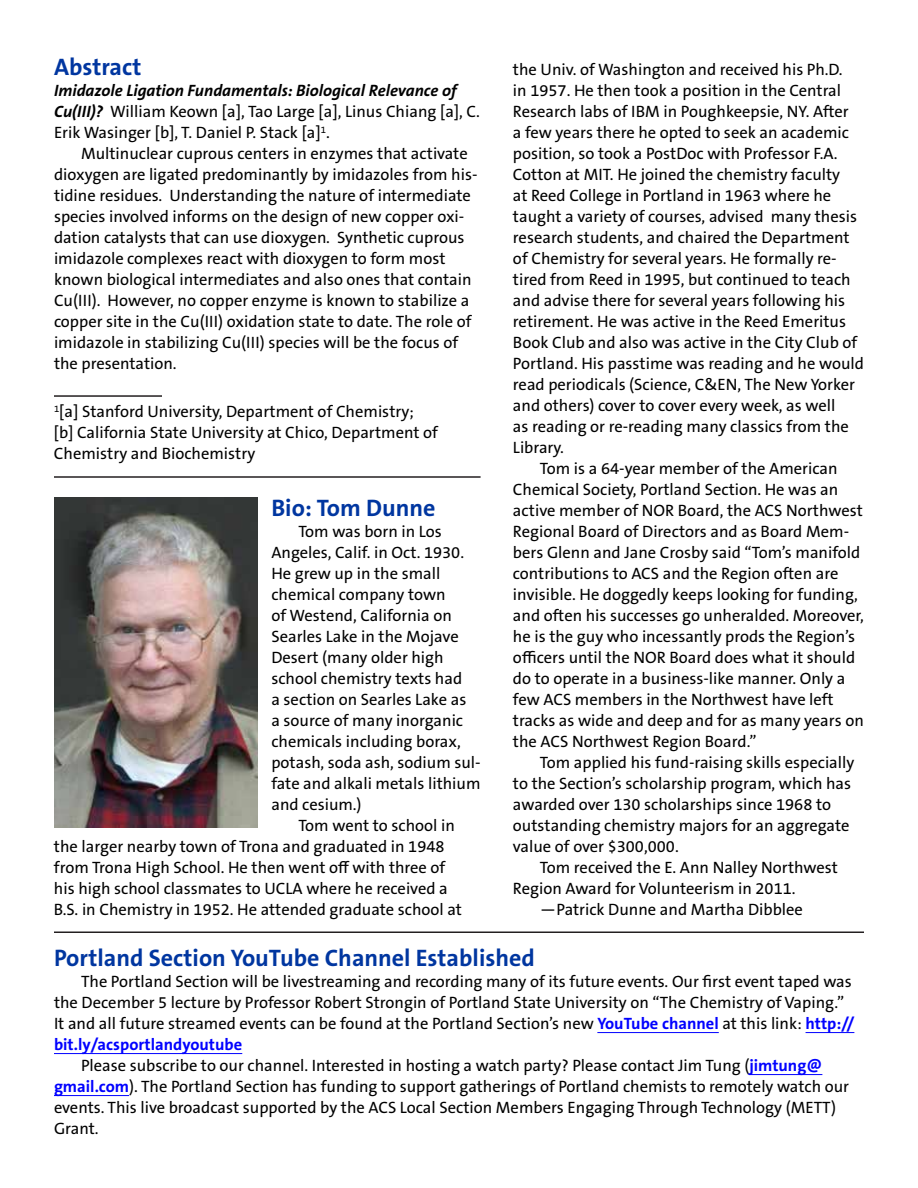
<style>
.page{position:relative;width:918px;height:1188px;background:#fff}
.page>*{position:absolute;margin:0;border:0;box-sizing:border-box;transform-origin:0 0}
.t1{font:700 24px "The Sans ACS W7";color:#0036a0}
.t2{font:16.5px/21px "The Sans ACS W5 Plain";color:#000}
.t3{font:italic 700 16.5px "The Sans ACS W7";color:#000}
.t4{font:700 16.5px "The Sans ACS W7";color:#00f}
.s1{font-family:"The Sans ACS W7";font-weight:700;font-style:italic}
.s2{font-family:"The Sans ACS W7";font-weight:700;color:#00f}
</style>
<div class="page">
<hr style="left:54px;top:932px;width:810px;height:1px;background:#231f20">
<hr style="left:597px;top:1032px;width:122px;height:1px;background:#00f">
<hr style="left:806px;top:1032px;width:48px;height:1px;background:#00f">
<hr style="left:54px;top:1053px;width:188px;height:1px;background:#00f">
<hr style="left:749px;top:1074px;width:73px;height:1px;background:#00f">
<hr style="left:54px;top:1095px;width:75px;height:1px;background:#00f">
<hr style="left:54px;top:395px;width:108px;height:2px;background:#231f20">
<img style="left:54px;top:498px;width:204px;height:330px">
<hr style="left:54px;top:476px;width:427px;height:2px;background:#231f20">
<h1 class="t1" style="left:54px;top:51px;width:89px">Abstract</h1>
<p class="t3" style="left:54px;top:80px;width:404px">Imidazole Ligation Fundamentals: Biological Relevance of</p>
<p class="t2" style="left:54px;top:101px;width:427px"><span class="s1">Cu(III)?</span> William Keown [a], Tao Large [a], Linus Chiang [a], C.<br>Erik Wasinger [b], T. Daniel P. Stack [a]<sup>1</sup>.</p>
<p class="t2" style="left:54px;top:143px;width:425px;text-indent:27px">Multinuclear cuprous centers in enzymes that activate dioxygen are ligated predominantly by imidazoles from his&shy;tidine residues. Understanding the nature of intermediate species involved informs on the design of new copper oxi&shy;dation catalysts that can use dioxygen. Synthetic cuprous imidazole complexes react with dioxygen to form most known biological intermediates and also ones that contain Cu(III). However, no copper enzyme is known to stabilize a copper site in the Cu(III) oxidation state to date. The role of imidazole in stabilizing Cu(III) species will be the focus of the presentation.</p>
<p class="t2" style="left:54px;top:401px;width:385px"><sup>1</sup>[a] Stanford University, Department of Chemistry;<br>[b] California State University at Chico, Department of<br>Chemistry and Biochemistry</p>
<h1 class="t1" style="left:271px;top:492px;width:166px">Bio: Tom Dunne</h1>
<p class="t2" style="left:298px;top:521px;width:145px">Tom was born in Los</p>
<p class="t2" style="left:271px;top:542px;width:194px">Angeles, Calif. in Oct. 1930.</p>
<p class="t2" style="left:271px;top:563px;width:171px">He grew up in the small</p>
<p class="t2" style="left:271px;top:584px;width:176px">chemical company town</p>
<p class="t2" style="left:271px;top:605px;width:182px">of Westend, California on</p>
<p class="t2" style="left:271px;top:626px;width:189px">Searles Lake in the Mojave</p>
<p class="t2" style="left:271px;top:647px;width:174px">Desert (many older high</p>
<p class="t2" style="left:271px;top:668px;width:192px">school chemistry texts had</p>
<p class="t2" style="left:271px;top:689px;width:196px">a section on Searles Lake as</p>
<p class="t2" style="left:271px;top:710px;width:193px">a source of many inorganic</p>
<p class="t2" style="left:271px;top:731px;width:191px">chemicals including borax,</p>
<p class="t2" style="left:271px;top:752px;width:211px">potash, soda ash, sodium sul-</p>
<p class="t2" style="left:271px;top:773px;width:211px">fate and alkali metals lithium</p>
<p class="t2" style="left:271px;top:794px;width:92px">and cesium.)</p>
<p class="t2" style="left:298px;top:815px;width:158px">Tom went to school in</p>
<p class="t2" style="left:54px;top:836px;width:392px">the larger nearby town of Trona and graduated in 1948</p>
<p class="t2" style="left:54px;top:857px;width:393px">from Trona High School. He then went off with three of</p>
<p class="t2" style="left:54px;top:878px;width:395px">his high school classmates to UCLA where he received a</p>
<p class="t2" style="left:54px;top:899px;width:409px">B.S. in Chemistry in 1952. He attended graduate school at</p>
<p class="t2" style="left:513px;top:59px;width:331px">the Univ. of Washington and received his Ph.D.</p>
<p class="t2" style="left:513px;top:80px;width:330px">in 1957. He then took a position in the Central</p>
<p class="t2" style="left:513px;top:101px;width:337px">Research labs of IBM in Poughkeepsie, NY. After</p>
<p class="t2" style="left:513px;top:122px;width:338px">a few years there he opted to seek an academic</p>
<p class="t2" style="left:513px;top:143px;width:326px">position, so took a PostDoc with Professor F.A.</p>
<p class="t2" style="left:513px;top:164px;width:329px">Cotton at MIT. He joined the chemistry faculty</p>
<p class="t2" style="left:513px;top:185px;width:320px">at Reed College in Portland in 1963 where he</p>
<p class="t2" style="left:513px;top:206px;width:346px">taught a variety of courses, advised many thesis</p>
<p class="t2" style="left:513px;top:227px;width:338px">research students, and chaired the Department</p>
<p class="t2" style="left:513px;top:248px;width:325px">of Chemistry for several years. He formally re-</p>
<p class="t2" style="left:513px;top:269px;width:339px">tired from Reed in 1995, but continued to teach</p>
<p class="t2" style="left:513px;top:290px;width:334px">and advise there for several years following his</p>
<p class="t2" style="left:513px;top:311px;width:335px">retirement. He was active in the Reed Emeritus</p>
<p class="t2" style="left:513px;top:332px;width:346px">Book Club and also was active in the City Club of</p>
<p class="t2" style="left:513px;top:353px;width:352px">Portland. His passtime was reading and he would</p>
<p class="t2" style="left:513px;top:374px;width:344px">read periodicals (Science, C&amp;EN, The New Yorker</p>
<p class="t2" style="left:513px;top:395px;width:324px">and others) cover to cover every week, as well</p>
<p class="t2" style="left:513px;top:416px;width:337px">as reading or re-reading many classics from the</p>
<p class="t2" style="left:513px;top:437px;width:52px">Library.</p>
<p class="t2" style="left:540px;top:458px;width:299px">Tom is a 64-year member of the American</p>
<p class="t2" style="left:513px;top:479px;width:327px">Chemical Society, Portland Section. He was an</p>
<p class="t2" style="left:513px;top:500px;width:351px">active member of NOR Board, the ACS Northwest</p>
<p class="t2" style="left:513px;top:521px;width:338px">Regional Board of Directors and as Board Mem-</p>
<p class="t2" style="left:513px;top:542px;width:349px">bers Glenn and Jane Crosby said “Tom’s manifold</p>
<p class="t2" style="left:513px;top:563px;width:327px">contributions to ACS and the Region often are</p>
<p class="t2" style="left:513px;top:584px;width:347px">invisible. He doggedly keeps looking for funding,</p>
<p class="t2" style="left:513px;top:605px;width:352px">and often his successes go unheralded. Moreover,</p>
<p class="t2" style="left:513px;top:626px;width:344px">he is the guy who incessantly prods the Region’s</p>
<p class="t2" style="left:513px;top:647px;width:344px">officers until the NOR Board does what it should</p>
<p class="t2" style="left:513px;top:668px;width:334px">do to operate in a business-like manner. Only a</p>
<p class="t2" style="left:513px;top:689px;width:322px">few ACS members in the Northwest have left</p>
<p class="t2" style="left:513px;top:710px;width:352px">tracks as wide and deep and for as many years on</p>
<p class="t2" style="left:513px;top:731px;width:245px">the ACS Northwest Region Board.”</p>
<p class="t2" style="left:540px;top:752px;width:316px">Tom applied his fund-raising skills especially</p>
<p class="t2" style="left:513px;top:773px;width:340px">to the Section’s scholarship program, which has</p>
<p class="t2" style="left:513px;top:794px;width:320px">awarded over 130 scholarships since 1968 to</p>
<p class="t2" style="left:513px;top:815px;width:338px">outstanding chemistry majors for an aggregate</p>
<p class="t2" style="left:513px;top:836px;width:167px">value of over $300,000.</p>
<p class="t2" style="left:540px;top:857px;width:300px">Tom received the E. Ann Nalley Northwest</p>
<p class="t2" style="left:513px;top:878px;width:284px">Region Award for Volunteerism in 2011.</p>
<p class="t2" style="left:540px;top:899px;width:264px">—Patrick Dunne and Martha Dibblee</p>
<h1 class="t1" style="left:54px;top:942px;width:482px">Portland Section YouTube Channel Established</h1>
<p class="t2" style="left:54px;top:971px;width:802px;text-indent:27px">The Portland Section will be livestreaming and recording many of its future events. Our first event taped was the December 5 lecture by Professor Robert Strongin of Portland State University on “The Chemistry of Vaping.”<br>It and all future streamed events can be found at the Portland Section’s new <span class="s2">YouTube channel</span> at this link: <span class="s2">http://</span></p>
<p class="t4" style="left:54px;top:1034px;width:190px">bit.ly/acsportlandyoutube</p>
<p class="t2" style="left:54px;top:1055px;width:797px;text-indent:27px">Please subscribe to our channel. Interested in hosting a watch party? Please contact Jim Tung (<span class="s2">jimtung@ gmail.com</span>). The Portland Section has funding to support gatherings of Portland chemists to remotely watch our events. This live broadcast supported by the ACS Local Section Members Engaging Through Technology (METT)<br>Grant.</p>
</div>
